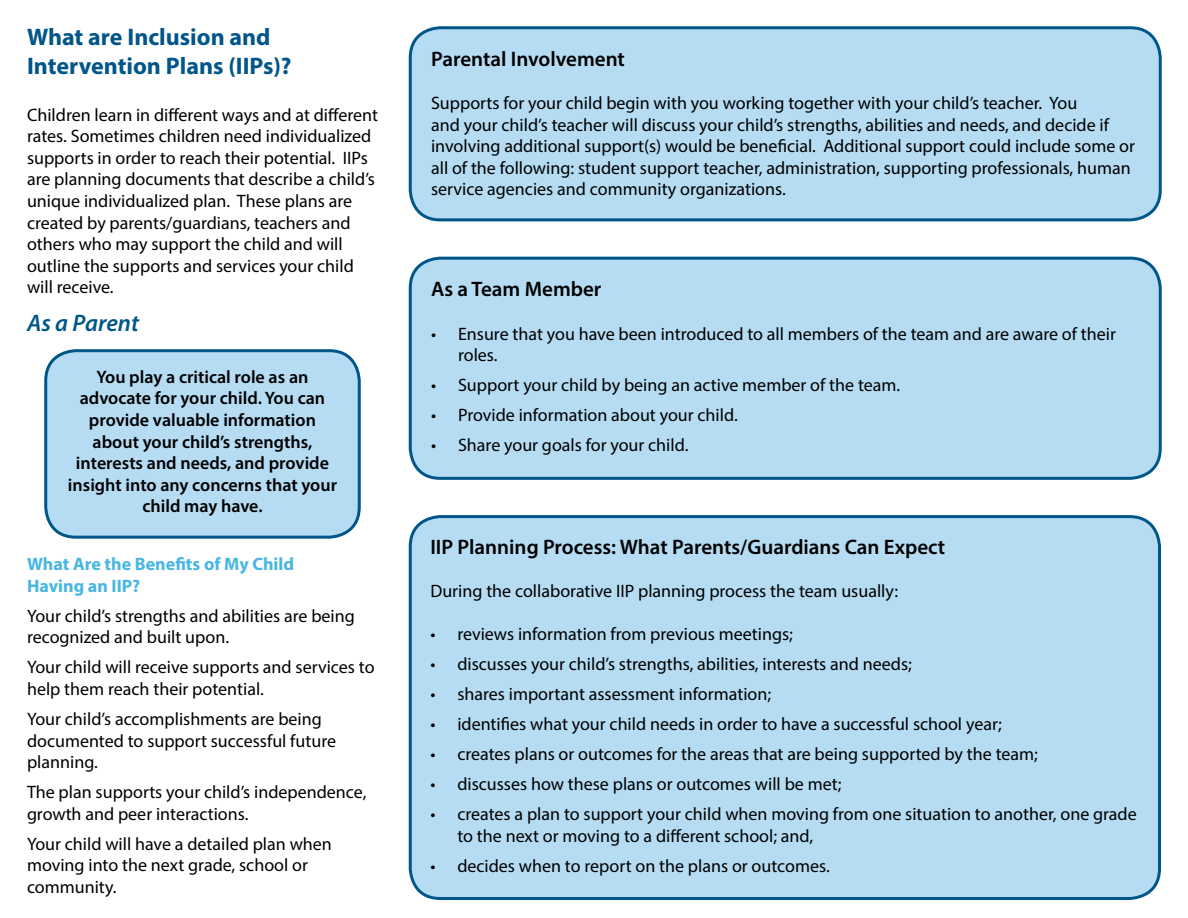
<style>
.page{position:relative;width:1188px;height:918px;background:#fff}
.page>*{position:absolute;margin:0;border:0;box-sizing:border-box;transform-origin:0 0}
.t1{font:700 24px/28.8px "Myriad Pro";color:#005689}
.t2{font:italic 600 24px "Myriad Pro";color:#005689}
.t3{font:600 21px "Myriad Pro";color:#000}
.t4{font:18px/21.6px "Myriad Pro";color:#000}
.t5{font:600 18px/21.6px "Myriad Pro";color:#000;text-align:center}
.t6{font:700 18px/21.6px "Myriad Pro";color:#47b6e3}
</style>
<div class="page">
<div style="left:46px;top:351px;width:313px;height:186px;background:#b5dcf3;border-radius:30px"></div>
<div style="left:44px;top:349px;width:317px;height:190px;border:3px solid #005689;border-radius:30px"></div>
<div style="left:410px;top:28px;width:750px;height:192px;background:#b5dcf2;border-radius:30px"></div>
<div style="left:409px;top:26px;width:753px;height:195px;border:3px solid #005689;border-radius:30px"></div>
<div style="left:410px;top:258px;width:750px;height:220px;background:#b5dcf2;border-radius:30px"></div>
<div style="left:409px;top:257px;width:753px;height:223px;border:3px solid #005689;border-radius:30px"></div>
<div style="left:410px;top:517px;width:750px;height:381px;background:#b5dcf2;border-radius:30px"></div>
<div style="left:409px;top:515px;width:752px;height:385px;border:3px solid #005689;border-radius:30px"></div>
<h1 class="t1" style="left:27px;top:22px;width:266px">What are Inclusion and<br>Intervention Plans (IIPs)?</h1>
<p class="t4" style="left:27px;top:103px;width:352px">Children learn in different ways and at different rates. Sometimes children need individualized supports in order to reach their potential. IIPs are planning documents that describe a child’s unique individualized plan. These plans are created by parents/guardians, teachers and others who may support the child and will outline the supports and services your child will receive.</p>
<h1 class="t2" style="left:27px;top:308px;width:114px">As a Parent</h1>
<p class="t5" style="left:68px;top:365px;width:271px">You play a critical role as an advocate for your child. You can provide valuable information about your child’s strengths, interests and needs, and provide insight into any concerns that your child may have.</p>
<p class="t6" style="left:27px;top:553px;width:269px">What Are the Benefits of My Child<br>Having an IIP?</p>
<p class="t4" style="left:27px;top:605px;width:329px">Your child’s strengths and abilities are being recognized and built upon.</p>
<p class="t4" style="left:27px;top:656px;width:349px">Your child will receive supports and services to help them reach their potential.</p>
<p class="t4" style="left:27px;top:708px;width:311px">Your child’s accomplishments are being documented to support successful future planning.</p>
<p class="t4" style="left:27px;top:781px;width:341px">The plan supports your child’s independence, growth and peer interactions.</p>
<p class="t4" style="left:27px;top:833px;width:306px">Your child will have a detailed plan when moving into the next grade, school or community.</p>
<p class="t3" style="left:431px;top:45px;width:195px">Parental Involvement</p>
<p class="t4" style="left:431px;top:92px;width:705px">Supports for your child begin with you working together with your child’s teacher. You<br>and your child’s teacher will discuss your child’s strengths, abilities and needs, and decide if involving additional support(s) would be beneficial. Additional support could include some or all of the following: student support teacher, administration, supporting professionals, human service agencies and community organizations.</p>
<p class="t3" style="left:431px;top:276px;width:172px">As a Team Member</p>
<p class="t4" style="left:458px;top:322px;width:659px;text-indent:-27px">• Ensure that you have been introduced to all members of the team and are aware of their roles.</p>
<p class="t4" style="left:431px;top:374px;width:471px">• Support your child by being an active member of the team.</p>
<p class="t4" style="left:431px;top:404px;width:308px">• Provide information about your child.</p>
<p class="t4" style="left:431px;top:434px;width:259px">• Share your goals for your child.</p>
<p class="t3" style="left:430px;top:534px;width:516px">IIP Planning Process: What Parents/Guardians Can Expect</p>
<p class="t4" style="left:430px;top:580px;width:469px">During the collaborative IIP planning process the team usually:</p>
<p class="t4" style="left:430px;top:623px;width:364px">• reviews information from previous meetings;</p>
<p class="t4" style="left:430px;top:653px;width:483px">• discusses your child’s strengths, abilities, interests and needs;</p>
<p class="t4" style="left:430px;top:683px;width:342px">• shares important assessment information;</p>
<p class="t4" style="left:430px;top:713px;width:573px">• identifies what your child needs in order to have a successful school year;</p>
<p class="t4" style="left:430px;top:743px;width:609px">• creates plans or outcomes for the areas that are being supported by the team;</p>
<p class="t4" style="left:430px;top:773px;width:413px">• discusses how these plans or outcomes will be met;</p>
<p class="t4" style="left:457px;top:803px;width:681px;text-indent:-27px">• creates a plan to support your child when moving from one situation to another, one grade to the next or moving to a different school; and,</p>
<p class="t4" style="left:430px;top:855px;width:401px">• decides when to report on the plans or outcomes.</p>
</div>
